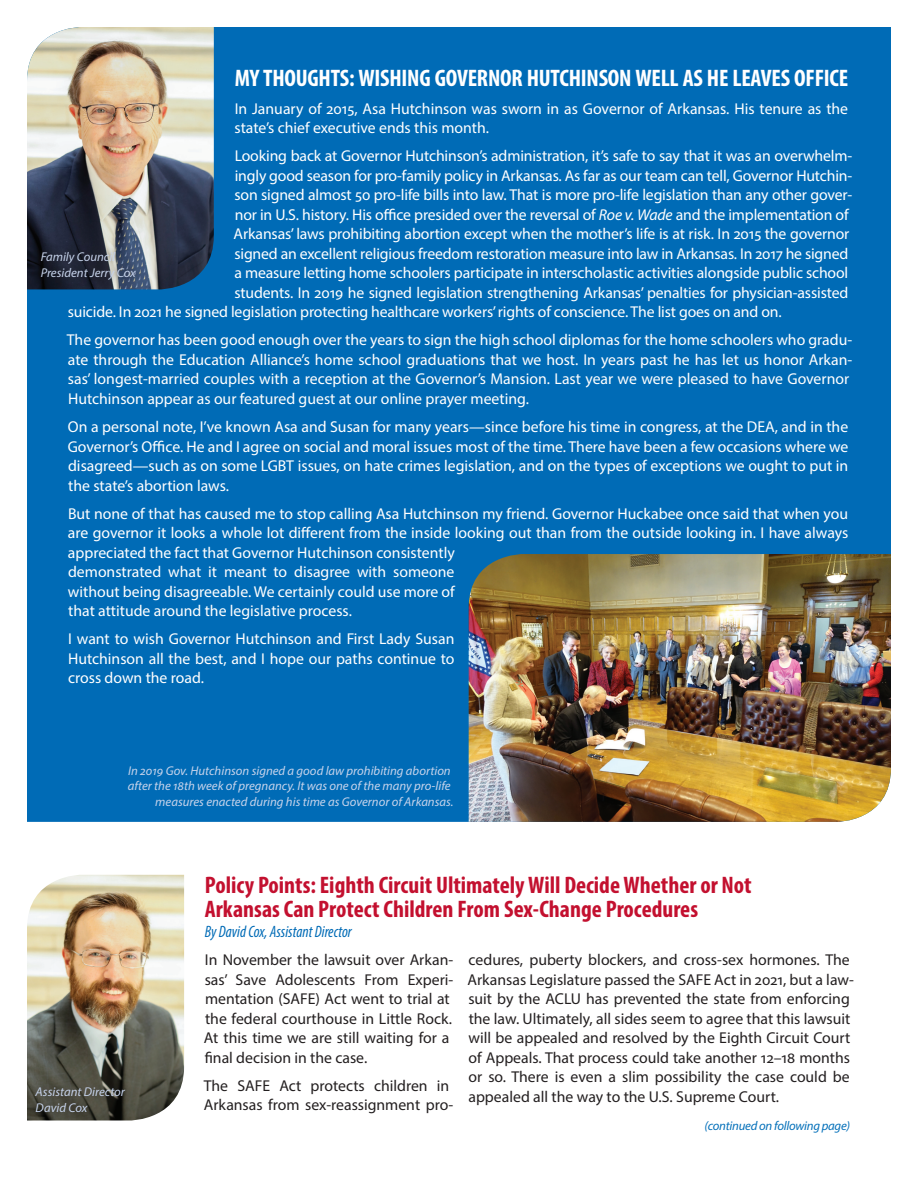
<style>
.page{position:relative;width:918px;height:1188px;background:#fff}
.page>*{position:absolute;margin:0;border:0;box-sizing:border-box;transform-origin:0 0}
.t1{font:700 condensed 24px/24px "Myriad Pro";color:#c3102f}
.t2{font:700 condensed 24px "Myriad Pro";letter-spacing:-.01em;color:#fff}
.t3{font:italic condensed 16.5px "Myriad Pro";color:#006bb6;scale:.96 1}
.t4{font:15.75px/19.5px "Myriad Pro";letter-spacing:-.005em;color:#fff}
.t5{font:15.75px/19.5px "Myriad Pro";color:#231f20}
.t6{font:italic 12.75px/15.8px "Myriad Pro";color:#c6d3eb}
.t7{font:italic 12.75px "Myriad Pro";letter-spacing:-.02em;color:#0671ba}
.s1{font-style:italic}
</style>
<div class="page">
<div style="left:27px;top:27px;width:864px;height:795px;background:#006bb6"></div>
<img style="left:27px;top:27px;width:187px;height:262px">
<div style="left:32px;top:244px;width:113px;height:44px;background:#231f20;opacity:.75"></div>
<img style="left:469px;top:554px;width:422px;height:268px">
<img style="left:27px;top:875px;width:157px;height:245px">
<div style="left:27px;top:1078px;width:107px;height:43px;background:#231f20;opacity:.75"></div>
<h1 class="t2" style="left:235px;top:63px;width:615px">MY THOUGHTS: WISHING GOVERNOR HUTCHINSON WELL AS HE LEAVES OFFICE</h1>
<p class="t4" style="left:234px;top:98px;width:615px">In January of 2015, Asa Hutchinson was sworn in as Governor of Arkansas. His tenure as the state’s chief executive ends this month.</p>
<p class="t4" style="left:235px;top:146px;width:619px">Looking back at Governor Hutchinson’s administration, it’s safe to say that it was an overwhelm-</p>
<p class="t4" style="left:235px;top:166px;width:619px">ingly good season for pro-family policy in Arkansas. As far as our team can tell, Governor Hutchin-</p>
<p class="t4" style="left:234px;top:185px;width:619px">son signed almost 50 pro-life bills into law. That is more pro-life legislation than any other gover-</p>
<p class="t4" style="left:235px;top:205px;width:615px">nor in U.S. history. His office presided over the reversal of <span class="s1">Roe v. Wade</span> and the implementation of</p>
<p class="t4" style="left:234px;top:224px;width:617px">Arkansas’ laws prohibiting abortion except when the mother’s life is at risk. In 2015 the governor</p>
<p class="t4" style="left:234px;top:243px;width:615px">signed an excellent religious freedom restoration measure into law in Arkansas. In 2017 he signed</p>
<p class="t4" style="left:235px;top:263px;width:615px">a measure letting home schoolers participate in interscholastic activities alongside public school</p>
<p class="t4" style="left:234px;top:282px;width:615px">students. In 2019 he signed legislation strengthening Arkansas’ penalties for physician-assisted</p>
<p class="t4" style="left:68px;top:302px;width:715px">suicide. In 2021 he signed legislation protecting healthcare workers’ rights of conscience. The list goes on and on.</p>
<p class="t4" style="left:67px;top:330px;width:787px">The governor has been good enough over the years to sign the high school diplomas for the home schoolers who gradu&shy;ate through the Education Alliance’s home school graduations that we host. In years past he has let us honor Arkan&shy;sas’ longest-married couples with a reception at the Governor’s Mansion. Last year we were pleased to have Governor Hutchinson appear as our featured guest at our online prayer meeting.</p>
<p class="t4" style="left:68px;top:417px;width:782px;text-align:justify">On a personal note, I’ve known Asa and Susan for many years—since before his time in congress, at the DEA, and in the Governor’s Office. He and I agree on social and moral issues most of the time. There have been a few occasions where we disagreed—such as on some LGBT issues, on hate crimes legislation, and on the types of exceptions we ought to put in the state’s abortion laws.</p>
<p class="t4" style="left:68px;top:503px;width:782px">But none of that has caused me to stop calling Asa Hutchinson my friend. Governor Huckabee once said that when you are governor it looks a whole lot different from the inside looking out than from the outside looking in. I have always appreciated the fact that Governor Hutchinson consistently<br>demonstrated what it meant to disagree with someone<br>without being disagreeable. We certainly could use more of<br>that attitude around the legislative process.</p>
<p class="t4" style="left:68px;top:629px;width:388px;text-align:justify">I want to wish Governor Hutchinson and First Lady Susan Hutchinson all the best, and I hope our paths continue to cross down the road.</p>
<p class="t6" style="left:41px;top:249px;width:97px">Family Council<br>President Jerry Cox</p>
<p class="t6" style="left:128px;top:762px;width:327px;text-align:right">In 2019 Gov. Hutchinson signed a good law prohibiting abortion after the 18th week of pregnancy. It was one of the many pro-life measures enacted during his time as Governor of Arkansas.</p>
<p class="t6" style="left:36px;top:1084px;width:91px">Assistant Director<br>David Cox</p>
<h1 class="t1" style="left:205px;top:872px;width:548px">Policy Points: Eighth Circuit Ultimately Will Decide Whether or Not<br>Arkansas Can Protect Children From Sex-Change Procedures</h1>
<p class="t3" style="left:205px;top:922px;width:155px">By David Cox, Assistant Director</p>
<p class="t5" style="left:204px;top:950px;width:251px">In November the lawsuit over Arkan&shy;sas’ Save Adolescents From Experi&shy;mentation (SAFE) Act went to trial at the federal courthouse in Little Rock.<br>At this time we are still waiting for a final decision in the case.</p>
<p class="t5" style="left:204px;top:1076px;width:251px">The SAFE Act protects children in<br>Arkansas from sex-reassignment pro-</p>
<p class="t5" style="left:467px;top:950px;width:388px">cedures, puberty blockers, and cross-sex hormones. The Arkansas Legislature passed the SAFE Act in 2021, but a law&shy;suit by the ACLU has prevented the state from enforcing the law. Ultimately, all sides seem to agree that this lawsuit will be appealed and resolved by the Eighth Circuit Court of Appeals. That process could take another 12–18 months or so. There is even a slim possibility the case could be appealed all the way to the U.S. Supreme Court.</p>
<p class="t7" style="left:705px;top:1118px;width:147px">(continued on following page)</p>
</div>
